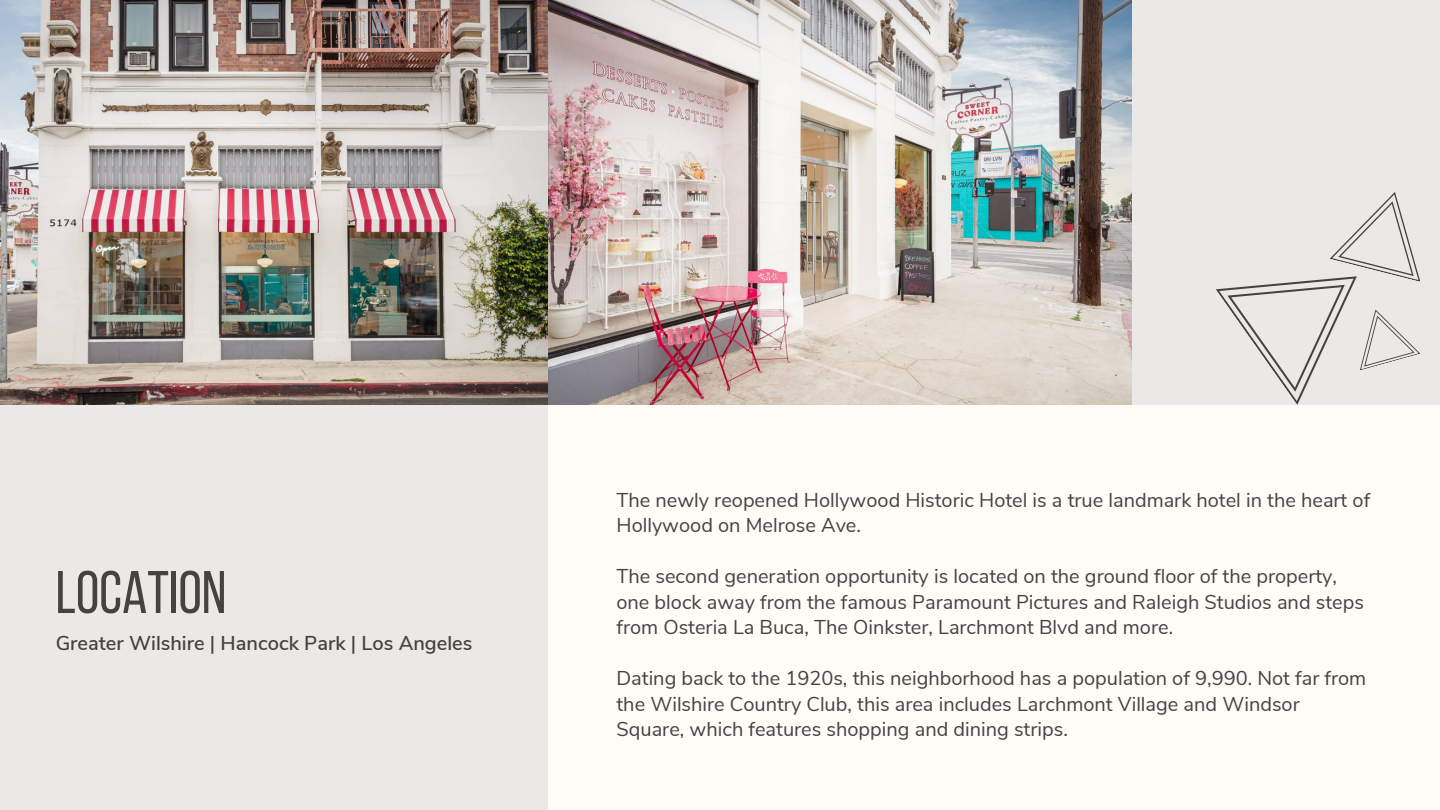
<style>
.page{position:relative;width:1440px;height:810px;background:#ebe8e8}
.page>*{position:absolute;margin:0;border:0;box-sizing:border-box;transform-origin:0 0}
.t1{font:60px "Bebas Neue";color:#474242}
.t2{font:20px/25.5px "Nunito Sans";color:#474242}
.t3{font:600 20px "Nunito Sans";color:#474242}
</style>
<div class="page">
<div style="left:548px;top:405px;width:892px;height:405px;background:#fffbf7"></div>
<img style="left:0;top:0;width:1131px;height:405px">
<svg style="left:1216px;top:192px;width:204px;height:213px"></svg>
<h1 class="t1" style="left:56px;top:568px;width:172px">LOCATION</h1>
<p class="t3" style="left:56px;top:630px;width:418px">Greater Wilshire | Hancock Park | Los Angeles</p>
<p class="t2" style="left:617px;top:487px;width:755px">The newly reopened Hollywood Historic Hotel is a true landmark hotel in the heart of<br>Hollywood on Melrose Ave.</p>
<p class="t2" style="left:617px;top:564px;width:749px">The second generation opportunity is located on the ground floor of the property, one block away from the famous Paramount Pictures and Raleigh Studios and steps from Osteria La Buca, The Oinkster, Larchmont Blvd and more.</p>
<p class="t2" style="left:617px;top:666px;width:751px">Dating back to the 1920s, this neighborhood has a population of 9,990. Not far from the Wilshire Country Club, this area includes Larchmont Village and Windsor<br>Square, which features shopping and dining strips.</p>
</div>
